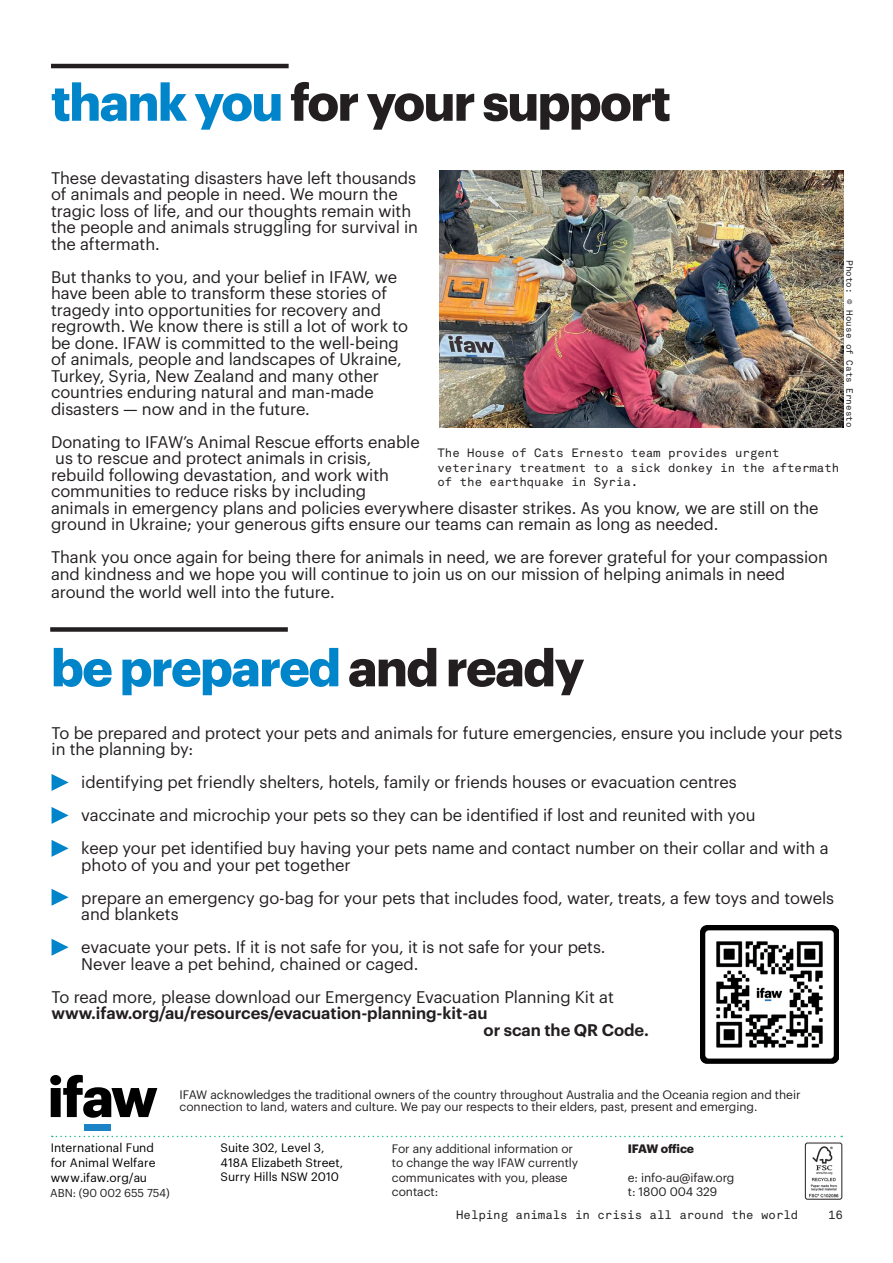
<style>
.page{position:relative;width:893px;height:1263px;background:#fff}
.page>*{position:absolute;margin:0;border:0;box-sizing:border-box;transform-origin:0 0}
.t1{font:700 51px "Graphik";letter-spacing:-.03em;color:#231f20}
.t2{font:700 51px "Graphik";letter-spacing:-.03em;color:#0084ca}
.t3{font:16.5px/16.5px "false";letter-spacing:-.005em;color:#231f20}
.t4{font:600 16.5px/16.5px "Graphik";letter-spacing:-.005em;color:#231f20}
.t5{font:12px/14.4px "false";letter-spacing:-.005em;color:#231f20}
.t6{font:12px/14.4px "Akkurat Mono";color:#231f20}
.t7{font:12px/14.4px "Graphik";color:#000001}
.t8{font:700 12px "Graphik";letter-spacing:-.005em;color:#231f20}
.t9{font:11.25px "false";letter-spacing:-.005em;color:#231f20}
.t10{font:9px "Akkurat Mono";color:#231f20}
.s1{color:#0084ca}
.s2{color:#231f20}
</style>
<div class="page">
<div style="left:50px;top:627px;width:238px;height:5px;background:#231f20"></div>
<svg style="left:50px;top:1075px;width:107px;height:43px"></svg>
<div style="left:84px;top:1124px;width:27px;height:7px;background:#1b83c6"></div>
<hr style="left:51px;top:64px;width:238px;height:4px;background:#231f20">
<img style="left:440px;top:170px;width:403px;height:257px">
<svg style="left:52px;top:1136px;width:790px;height:1px"></svg>
<img style="left:809px;top:1146px;width:30px;height:51px">
<div style="left:805px;top:1143px;width:37px;height:56px;border:1px solid #231f20;border-radius:2px"></div>
<img style="left:700px;top:925px;width:138px;height:139px">
<svg style="left:52px;top:774px;width:17px;height:17px"></svg>
<svg style="left:52px;top:840px;width:17px;height:17px"></svg>
<svg style="left:52px;top:889px;width:17px;height:17px"></svg>
<svg style="left:52px;top:939px;width:17px;height:17px"></svg>
<svg style="left:52px;top:807px;width:17px;height:17px"></svg>
<h1 class="t1" style="left:51px;top:63px;width:621px"><span class="s1">thank you</span> for your support</h1>
<p class="t3" style="left:51px;top:168px;width:369px">These devastating disasters have left thousands of animals and people in need. We mourn the tragic loss of life, and our thoughts remain with the people and animals struggling for survival in the aftermath.</p>
<p class="t3" style="left:51px;top:267px;width:359px">But thanks to you, and your belief in IFAW, we have been able to transform these stories of tragedy into opportunities for recovery and regrowth. We know there is still a lot of work to be done. IFAW is committed to the well-being of animals, people and landscapes of Ukraine, Turkey, Syria, New Zealand and many other countries enduring natural and man-made disasters — now and in the future.</p>
<p class="t3" style="left:51px;top:432px;width:769px">Donating to IFAW’s Animal Rescue efforts enable<br>us to rescue and protect animals in crisis,<br>rebuild following devastation, and work with<br>communities to reduce risks by including<br>animals in emergency plans and policies everywhere disaster strikes. As you know, we are still on the ground in Ukraine; your generous gifts ensure our teams can remain as long as needed.</p>
<p class="t3" style="left:51px;top:547px;width:778px">Thank you once again for being there for animals in need, we are forever grateful for your compassion and kindness and we hope you will continue to join us on our mission of helping animals in need</p>
<p class="t3" style="left:51px;top:583px;width:285px">around the world well into the future.</p>
<p class="t6" style="left:437px;top:446px;width:403px">The House of Cats Ernesto team provides urgent veterinary treatment to a sick donkey in the aftermath of the earthquake in Syria.</p>
<p class="t10" style="left:855px;top:260px;width:169px;rotate:90deg">Photo: © House of Cats Ernesto</p>
<h1 class="t2" style="left:51px;top:628px;width:535px">be prepared <span class="s2">and ready</span></h1>
<p class="t3" style="left:52px;top:723px;width:792px">To be prepared and protect your pets and animals for future emergencies, ensure you include your pets in the planning by:</p>
<p class="t3" style="left:81px;top:764px;width:749px;line-height:33px">identifying pet friendly shelters, hotels, family or friends houses or evacuation centres<br>vaccinate and microchip your pets so they can be identified if lost and reunited with you<br>keep your pet identified buy having your pets name and contact number on their collar and with a</p>
<p class="t3" style="left:81px;top:847px;width:754px;line-height:33px">photo of you and your pet together<br>prepare an emergency go-bag for your pets that includes food, water, treats, a few toys and towels</p>
<p class="t3" style="left:81px;top:896px;width:526px;line-height:33px">and blankets<br>evacuate your pets. If it is not safe for you, it is not safe for your pets.</p>
<p class="t3" style="left:52px;top:946px;width:564px;line-height:33px;text-indent:30px">Never leave a pet behind, chained or caged.<br>To read more, please download our Emergency Evacuation Planning Kit at</p>
<p class="t4" style="left:484px;top:1003px;width:167px;text-indent:-432px">www.ifaw.org/au/resources/evacuation-planning-kit-au<br>or scan the QR Code.</p>
<p class="t5" style="left:180px;top:1087px;width:622px;line-height:12px">IFAW acknowledges the traditional owners of the country throughout Australia and the Oceania region and their connection to land, waters and culture. We pay our respects to their elders, past, present and emerging.</p>
<p class="t7" style="left:51px;top:1139px;width:106px;line-height:15px">International Fund for Animal Welfare www.ifaw.org/au</p>
<p class="t9" style="left:50px;top:1184px;width:121px">ABN: (90 002 655 754)</p>
<p class="t7" style="left:221px;top:1140px;width:124px">Suite 302, Level 3,<br>418A Elizabeth Street,<br>Surry Hills NSW 2010</p>
<p class="t5" style="left:392px;top:1140px;width:188px">For any additional information or to change the way IFAW currently communicates with you, please contact:</p>
<p class="t8" style="left:628px;top:1139px;width:68px">IFAW office</p>
<p class="t5" style="left:628px;top:1169px;width:108px">e: info-au@ifaw.org t: 1800 004 329</p>
<p class="t6" style="left:456px;top:1207px;width:344px">Helping animals in crisis all around the world</p>
<p class="t6" style="left:828px;top:1207px;width:16px">16</p>
</div>
